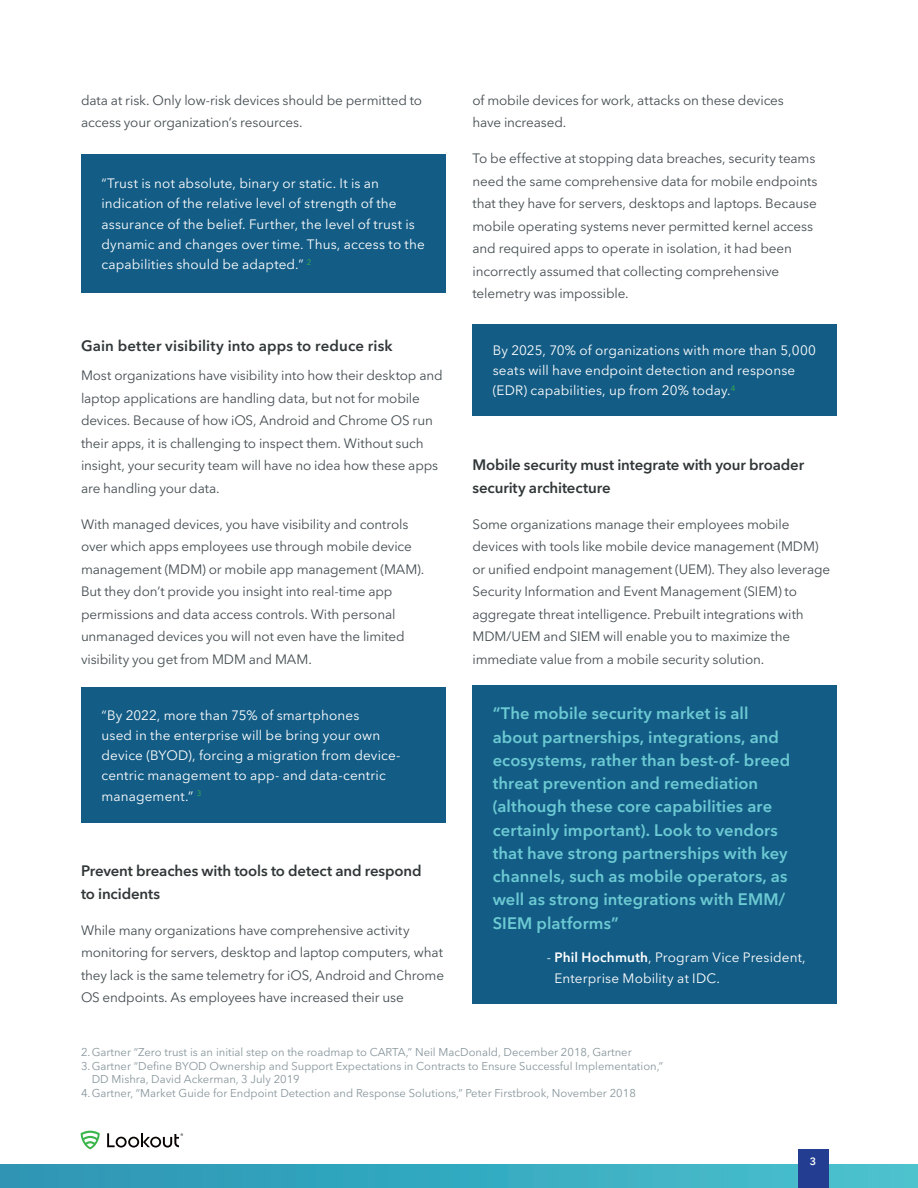
<style>
.page{position:relative;width:918px;height:1188px;background:#fff}
.page>*{position:absolute;margin:0;border:0;box-sizing:border-box;transform-origin:0 0}
.SideNote_BodyCopy_wh{font:600 16.5px/23.2px "Avenir Next LT Pro";letter-spacing:.005em;color:#6ccad3}
.BodyCopy{font:600 15px/22.5px "Avenir Next LT Pro";letter-spacing:-.01em;color:#313738}
.Headline{font:600 15px "Avenir Next LT Pro";letter-spacing:.01em;color:#313738}
.BodyCopy-2{font:13.5px/22.5px "Avenir Next LT Pro";letter-spacing:-.01em;color:#444d51}
.SideNote_BodyCopy_wh-2{font:13.5px/20.2px "Avenir Next LT Pro";letter-spacing:.01em;color:#fff}
.Footnote{font:11.25px "Avenir Next LT Pro";color:#88969c}
.t1{font:600 10.5px "Avenir Next LT Pro";color:#fff}
.s1{font-weight:600}
</style>
<div class="page">
<div style="left:0;top:1165px;width:918px;height:23px;background:linear-gradient(to right,#2a94b4,#49c1cd)"></div>
<div style="left:798px;top:1150px;width:30px;height:38px;background:#233e91"></div>
<svg style="left:81px;top:1131px;width:19px;height:18px"></svg>
<svg style="left:107px;top:1133px;width:76px;height:15px"></svg>
<div style="left:81px;top:154px;width:365px;height:139px;background:#135c85"></div>
<div style="left:81px;top:687px;width:365px;height:136px;background:#135c85"></div>
<div style="left:472px;top:324px;width:365px;height:92px;background:#135c85"></div>
<div style="left:472px;top:686px;width:365px;height:318px;background:#135c85"></div>
<p class="BodyCopy-2" style="left:81px;top:89px;width:343px">data at risk. Only low-risk devices should be permitted to access your organization’s resources.</p>
<p class="SideNote_BodyCopy_wh-2" style="left:101px;top:173px;width:325px">“Trust is not absolute, binary or static. It is an indication of the relative level of strength of the assurance of the belief. Further, the level of trust is dynamic and changes over time. Thus, access to the capabilities should be adapted.” <sup>2</sup></p>
<p class="Headline" style="left:81px;top:337px;width:313px">Gain better visibility into apps to reduce risk</p>
<p class="BodyCopy-2" style="left:81px;top:364px;width:363px">Most organizations have visibility into how their desktop and laptop applications are handling data, but not for mobile devices. Because of how iOS, Android and Chrome OS run their apps, it is challenging to inspect them. Without such insight, your security team will have no idea how these apps are handling your data.</p>
<p class="BodyCopy-2" style="left:81px;top:513px;width:345px">With managed devices, you have visibility and controls over which apps employees use through mobile device management (MDM) or mobile app management (MAM).<br>But they don’t provide you insight into real-time app permissions and data access controls. With personal unmanaged devices you will not even have the limited visibility you get from MDM and MAM.</p>
<p class="SideNote_BodyCopy_wh-2" style="left:102px;top:705px;width:301px">“By 2022, more than 75% of smartphones<br>used in the enterprise will be bring your own device (BYOD), forcing a migration from device&shy;centric management to app- and data-centric management.” <sup>3</sup></p>
<p class="BodyCopy" style="left:81px;top:860px;width:342px">Prevent breaches with tools to detect and respond to incidents</p>
<p class="BodyCopy-2" style="left:81px;top:919px;width:365px">While many organizations have comprehensive activity monitoring for servers, desktop and laptop computers, what they lack is the same telemetry for iOS, Android and Chrome OS endpoints. As employees have increased their use</p>
<p class="BodyCopy-2" style="left:472px;top:89px;width:313px">of mobile devices for work, attacks on these devices have increased.</p>
<p class="BodyCopy-2" style="left:472px;top:147px;width:347px">To be effective at stopping data breaches, security teams need the same comprehensive data for mobile endpoints that they have for servers, desktops and laptops. Because mobile operating systems never permitted kernel access and required apps to operate in isolation, it had been incorrectly assumed that collecting comprehensive telemetry was impossible.</p>
<p class="SideNote_BodyCopy_wh-2" style="left:493px;top:340px;width:325px">By 2025, 70% of organizations with more than 5,000 seats will have endpoint detection and response (EDR) capabilities, up from 20% today.<sup>4</sup></p>
<p class="BodyCopy" style="left:472px;top:454px;width:333px">Mobile security must integrate with your broader security architecture</p>
<p class="BodyCopy-2" style="left:472px;top:513px;width:359px">Some organizations manage their employees mobile devices with tools like mobile device management (MDM) or unified endpoint management (UEM). They also leverage Security Information and Event Management (SIEM) to aggregate threat intelligence. Prebuilt integrations with MDM/UEM and SIEM will enable you to maximize the immediate value from a mobile security solution.</p>
<p class="SideNote_BodyCopy_wh" style="left:493px;top:702px;width:299px">“The mobile security market is all about partnerships, integrations, and ecosystems, rather than best-of- breed threat prevention and remediation (although these core capabilities are certainly important). Look to vendors that have strong partnerships with key channels, such as mobile operators, as well as strong integrations with EMM/ SIEM platforms”</p>
<p class="SideNote_BodyCopy_wh-2" style="left:554px;top:948px;width:253px;text-indent:-8px">- <span class="s1">Phil Hochmuth</span>, Program Vice President,<br>Enterprise Mobility at IDC.</p>
<p class="Footnote" style="left:81px;top:1045px;width:552px">2.Gartner “Zero trust is an initial step on the roadmap to CARTA,” Neil MacDonald, December 2018, Gartner</p>
<p class="Footnote" style="left:81px;top:1059px;width:584px">3.Gartner “Define BYOD Ownership and Support Expectations in Contracts to Ensure Successful Implementation,”</p>
<p class="Footnote" style="left:92px;top:1072px;width:210px">DD Mishra, David Ackerman, 3 July 2019</p>
<p class="Footnote" style="left:81px;top:1086px;width:556px">4.Gartner, “Market Guide for Endpoint Detection and Response Solutions,” Peter Firstbrook, November 2018</p>
<p class="t1" style="left:810px;top:1155px;width:8px">3</p>
</div>
